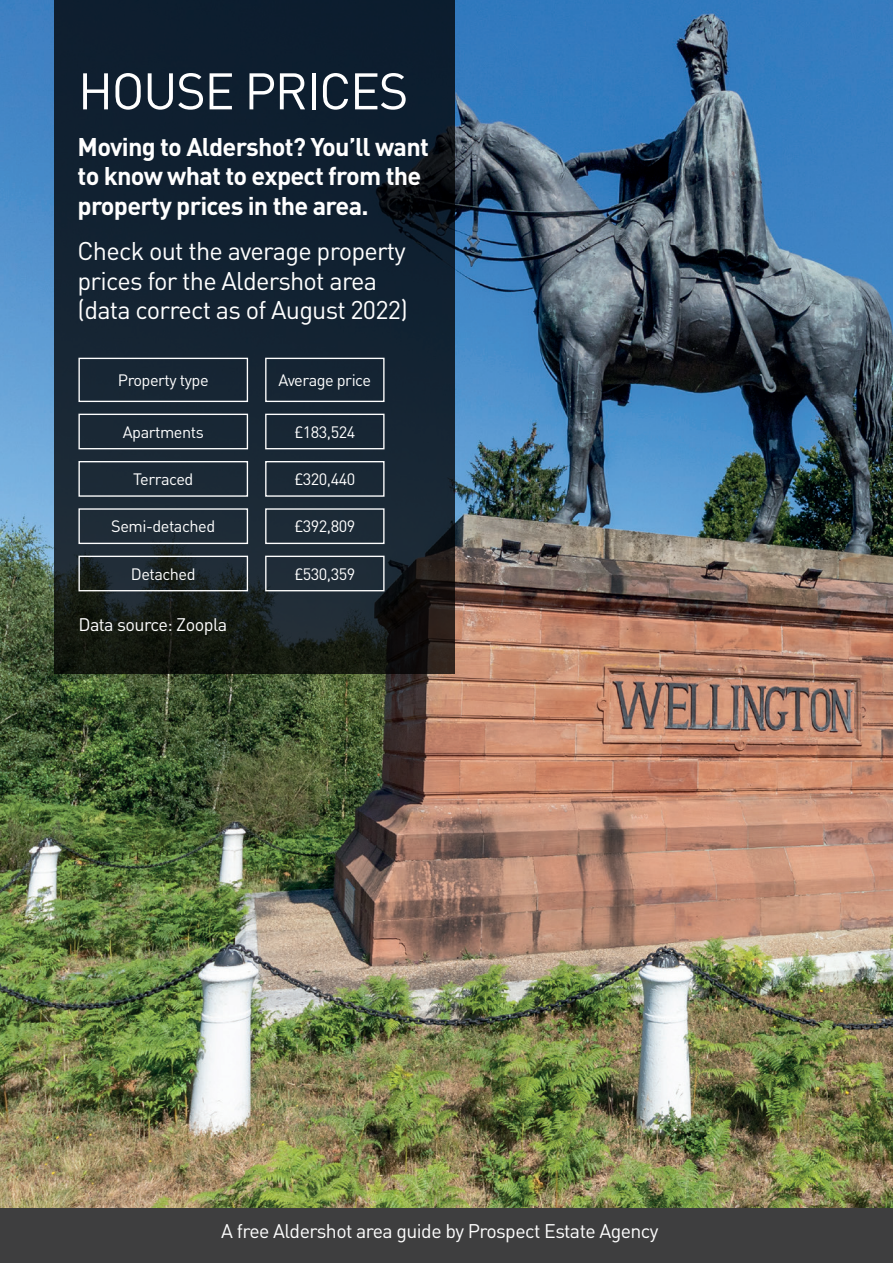
<style>
.page{position:relative;width:893px;height:1263px;background:#fff}
.page>*{position:absolute;margin:0;border:0;box-sizing:border-box;transform-origin:0 0}
.t1{font:50.7px "DIN Pro";letter-spacing:-.03em;color:#fff}
.t2{font:25.35px/29.5px "DIN Pro";letter-spacing:-.03em;color:#fff}
.t3{font:700 25.35px/29.5px "DIN Pro";letter-spacing:-.03em;color:#fff}
.t4{font:19.5px "DIN Pro";letter-spacing:-.03em;color:#fff}
.t5{font:18px "DIN Pro";letter-spacing:-.03em;color:#fff}
.t6{font:16.35px "DIN Pro";letter-spacing:-.03em;color:#fff}
</style>
<div class="page">
<img style="left:0;top:0;width:893px;height:1209px">
<svg style="left:54px;top:0;width:401px;height:674px;background:#14222e"></svg>
<div style="left:0;top:1209px;width:893px;height:54px;background:#3e3e3f"></div>
<div style="left:78px;top:358px;width:170px;height:44px;border:1px solid #fff"></div>
<div style="left:265px;top:358px;width:120px;height:44px;border:1px solid #fff"></div>
<div style="left:78px;top:414px;width:170px;height:35px;border:1px solid #fff"></div>
<div style="left:265px;top:414px;width:120px;height:35px;border:1px solid #fff"></div>
<div style="left:78px;top:461px;width:170px;height:36px;border:1px solid #fff"></div>
<div style="left:265px;top:461px;width:120px;height:36px;border:1px solid #fff"></div>
<div style="left:78px;top:508px;width:170px;height:36px;border:1px solid #fff"></div>
<div style="left:265px;top:508px;width:120px;height:36px;border:1px solid #fff"></div>
<div style="left:78px;top:556px;width:170px;height:35px;border:1px solid #fff"></div>
<div style="left:265px;top:556px;width:120px;height:35px;border:1px solid #fff"></div>
<h1 class="t1" style="left:78px;top:57px;width:332px">HOUSE PRICES</h1>
<h2 class="t3" style="left:78px;top:131px;width:353px">Moving to Aldershot? You’ll want to know what to expect from the property prices in the area.</h2>
<h2 class="t2" style="left:78px;top:235px;width:332px">Check out the average property prices for the Aldershot area (data correct as of August 2022)</h2>
<p class="t6" style="left:118px;top:369px;width:92px">Property type</p>
<p class="t6" style="left:278px;top:369px;width:94px">Average price</p>
<p class="t6" style="left:123px;top:421px;width:82px">Apartments</p>
<p class="t6" style="left:294px;top:421px;width:62px">£183,524</p>
<p class="t6" style="left:133px;top:468px;width:62px">Terraced</p>
<p class="t6" style="left:294px;top:468px;width:62px">£320,440</p>
<p class="t6" style="left:111px;top:515px;width:105px">Semi-detached</p>
<p class="t6" style="left:294px;top:515px;width:62px">£392,809</p>
<p class="t6" style="left:131px;top:563px;width:66px">Detached</p>
<p class="t6" style="left:294px;top:563px;width:62px">£530,359</p>
<p class="t5" style="left:78px;top:612px;width:150px">Data source: Zoopla</p>
<p class="t4" style="left:221px;top:1217px;width:439px">A free Aldershot area guide by Prospect Estate Agency</p>
</div>
